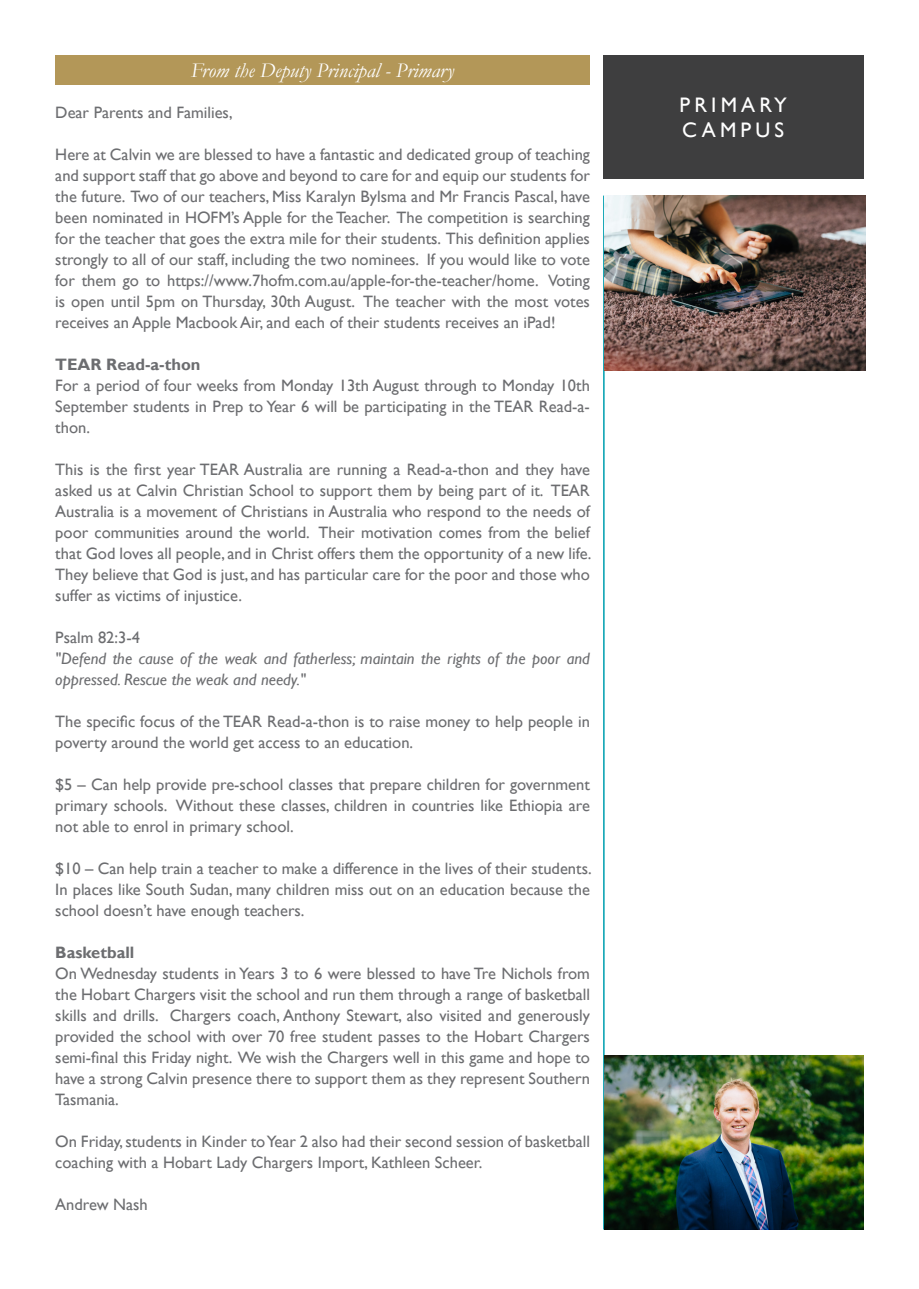
<style>
.page{position:relative;width:919px;height:1289px;background:#fff}
.page>*{position:absolute;margin:0;border:0;box-sizing:border-box;transform-origin:0 0}
.t1{font:italic 21px "Garamond";color:#fff}
.t2{font:21px "Gill Sans";letter-spacing:.2em;color:#fff}
.body_copy{font:16.5px/21px "Gill Sans";color:#6c6d70;text-align:justify}
.body_copy-2{font:italic 16.5px/21px "Gill Sans";color:#6c6d70}
.body_copy-3{font:700 16.5px "Gill Sans";color:#6c6d70}
</style>
<div class="page">
<div style="left:55px;top:55px;width:535px;height:30px;background:#b39758"></div>
<hr style="left:603px;top:196px;width:1px;height:1033px;background:#00a0b0">
<div style="left:602px;top:55px;width:261px;height:124px;background:#3e3e3f"></div>
<img style="left:604px;top:1055px;width:259px;height:174px">
<img style="left:604px;top:196px;width:261px;height:174px">
<p class="t1" style="left:191px;top:56px;width:265px">From the Deputy Principal - Primary</p>
<p class="body_copy" style="left:55px;top:102px;width:179px">Dear Parents and Families,</p>
<p class="body_copy" style="left:55px;top:144px;width:536px">Here at Calvin we are blessed to have a fantastic and dedicated group of teaching and support staff that go above and beyond to care for and equip our students for the future. Two of our teachers, Miss Karalyn Bylsma and Mr Francis Pascal, have been nominated in HOFM’s Apple for the Teacher. The competition is searching for the teacher that goes the extra mile for their students. This definition applies strongly to all of our staff, including the two nominees. If you would like to vote for them go to https://www.7hofm.com.au/apple-for-the-teacher/home. Voting is open until 5pm on Thursday, 30th August. The teacher with the most votes receives an Apple Macbook Air, and each of their students receives an iPad!</p>
<p class="body_copy-3" style="left:55px;top:354px;width:147px">TEAR Read-a-thon</p>
<p class="body_copy" style="left:55px;top:375px;width:536px">For a period of four weeks from Monday 13th August through to Monday 10th September students in Prep to Year 6 will be participating in the TEAR Read-a&shy;thon.</p>
<p class="body_copy" style="left:55px;top:459px;width:537px">This is the first year TEAR Australia are running a Read-a-thon and they have asked us at Calvin Christian School to support them by being part of it. TEAR Australia is a movement of Christians in Australia who respond to the needs of poor communities around the world. Their motivation comes from the belief that God loves all people, and in Christ offers them the opportunity of a new life.<br>They believe that God is just, and has particular care for the poor and those who suffer as victims of injustice.</p>
<p class="body_copy" style="left:55px;top:627px;width:86px">Psalm 82:3-4</p>
<p class="body_copy-2" style="left:55px;top:648px;width:536px">"Defend the cause of the weak and fatherless; maintain the rights of the poor and oppressed. Rescue the weak and needy."</p>
<p class="body_copy" style="left:55px;top:711px;width:536px">The specific focus of the TEAR Read-a-thon is to raise money to help people in poverty around the world get access to an education.</p>
<p class="body_copy" style="left:55px;top:774px;width:536px">$5 – Can help provide pre-school classes that prepare children for government primary schools. Without these classes, children in countries like Ethiopia are not able to enrol in primary school.</p>
<p class="body_copy" style="left:55px;top:858px;width:538px">$10 – Can help train a teacher to make a difference in the lives of their students.<br>In places like South Sudan, many children miss out on an education because the school doesn’t have enough teachers.</p>
<p class="body_copy-3" style="left:55px;top:942px;width:81px">Basketball</p>
<p class="body_copy" style="left:55px;top:963px;width:536px">On Wednesday students in Years 3 to 6 were blessed to have Tre Nichols from the Hobart Chargers visit the school and run them through a range of basketball skills and drills. Chargers coach, Anthony Stewart, also visited and generously provided the school with over 70 free student passes to the Hobart Chargers semi-final this Friday night. We wish the Chargers well in this game and hope to have a strong Calvin presence there to support them as they represent Southern Tasmania.</p>
<p class="body_copy" style="left:55px;top:1131px;width:536px">On Friday, students in Kinder to Year 2 also had their second session of basketball coaching with a Hobart Lady Chargers Import, Kathleen Scheer.</p>
<p class="body_copy" style="left:55px;top:1194px;width:94px">Andrew Nash</p>
<p class="t2" style="left:679px;top:92px;width:109px">PRIMARY</p>
<p class="t2" style="left:682px;top:117px;width:103px">CAMPUS</p>
</div>
